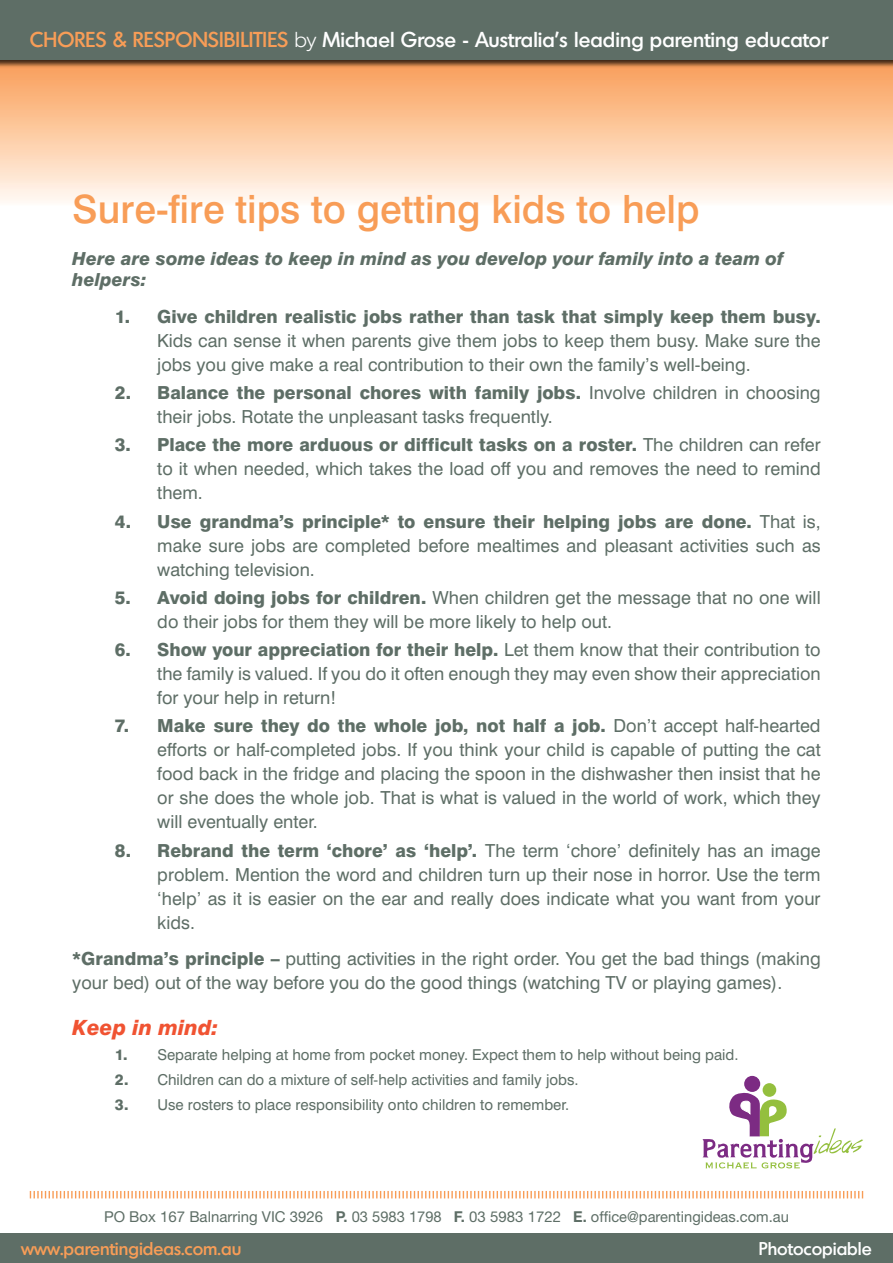
<style>
.page{position:relative;width:893px;height:1263px;background:#fff}
.page>*{position:absolute;margin:0;border:0;box-sizing:border-box;transform-origin:0 0}
.t1{font:500 39px "Swiss 721 BT";color:#f89d57}
.t2{font:500 21px "Montreal";letter-spacing:.005em;color:#fff}
.t3{font:italic 800 21px "Swiss 721 BT";color:#f05332}
.t4{font:18px/24px "Swiss 721 BT";color:#5e6e66;text-align:justify}
.t5{font:italic 800 18px/21px "Swiss 721 BT";color:#5e6e66}
.t6{font:800 18px "Swiss 721 BT";color:#5e6e66}
.t7{font:500 18px "Montreal";color:#f89d57}
.t8{font:500 18px "Montreal";color:#fff}
.t9{font:15px "Swiss 721 BT";color:#5e6e66}
.t10{font:15px "Helvetica Neue";color:#5e6e66}
.s1{color:#f89d57}
.s2{font-weight:300}
.s3{font-weight:800}
.s4{font-weight:700}
</style>
<div class="page">
<div style="left:0;top:1233px;width:893px;height:30px;background:#5e6e66"></div>
<div style="left:0;top:60px;width:893px;height:146px;background:linear-gradient(to bottom,#f99b53,#fffaf4)"></div>
<div style="left:0;top:0;width:893px;height:68px;background:#000;opacity:.75"></div>
<div style="left:0;top:0;width:893px;height:60px;background:#5e6e66"></div>
<div style="left:744px;top:1076px;width:16px;height:16px;background:#7c2b83;border-radius:50%"></div>
<div style="left:763px;top:1083px;width:13px;height:14px;background:#94bf3e;border-radius:50%"></div>
<svg style="left:702px;top:1092px;width:161px;height:76px"></svg>
<svg style="left:29px;top:1191px;width:835px;height:8px"></svg>
<p class="t2" style="left:30px;top:26px;width:800px"><span class="s1">Chores &amp; responsibilities</span> <span class="s2">by</span> Michael Grose - Australia’s leading parenting educator</p>
<h1 class="t1" style="left:72px;top:185px;width:629px">Sure-fire tips to getting kids to help</h1>
<p class="t5" style="left:72px;top:248px;width:713px">Here are some ideas to keep in mind as you develop your family into a team of helpers:</p>
<p class="t6" style="left:115px;top:305px;width:707px">1. Give children realistic jobs rather than task that simply keep them busy.</p>
<p class="t4" style="left:157px;top:328px;width:665px">Kids can sense it when parents give them jobs to keep them busy. Make sure the jobs you give make a real contribution to their own the family’s well-being.</p>
<p class="t4" style="left:157px;top:380px;width:665px;text-indent:-43px"><span class="s3">2. Balance the personal chores with family jobs.</span> Involve children in choosing their jobs. Rotate the unpleasant tasks frequently.</p>
<p class="t4" style="left:157px;top:433px;width:665px;text-indent:-43px"><span class="s3">3. Place the more arduous or difficult tasks on a roster.</span> The children can refer to it when needed, which takes the load off you and removes the need to remind them.</p>
<p class="t4" style="left:157px;top:509px;width:665px;text-indent:-43px"><span class="s3">4. Use grandma’s principle* to ensure their helping jobs are done.</span> That is, make sure jobs are completed before mealtimes and pleasant activities such as watching television.</p>
<p class="t4" style="left:157px;top:585px;width:665px;text-indent:-43px"><span class="s3">5. Avoid doing jobs for children.</span> When children get the message that no one will do their jobs for them they will be more likely to help out.</p>
<p class="t4" style="left:157px;top:637px;width:665px;text-indent:-43px"><span class="s3">6. Show your appreciation for their help.</span> Let them know that their contribution to the family is valued. If you do it often enough they may even show their appreciation for your help in return!</p>
<p class="t4" style="left:157px;top:714px;width:665px;text-indent:-43px"><span class="s3">7. Make sure they do the whole job, not half a job.</span> Don’t accept half-hearted efforts or half-completed jobs. If you think your child is capable of putting the cat food back in the fridge and placing the spoon in the dishwasher then insist that he or she does the whole job. That is what is valued in the world of work, which they will eventually enter.</p>
<p class="t4" style="left:157px;top:838px;width:665px;text-indent:-43px"><span class="s3">8. Rebrand the term ‘chore’ as ‘help’.</span> The term ‘chore’ definitely has an image problem. Mention the word and children turn up their nose in horror. Use the term ‘help’ as it is easier on the ear and really does indicate what you want from your kids.</p>
<p class="t4" style="left:72px;top:947px;width:750px"><span class="s3">*Grandma’s principle –</span> putting activities in the right order. You get the bad things (making your bed) out of the way before you do the good things (watching TV or playing games).</p>
<p class="t3" style="left:72px;top:1014px;width:148px">Keep in mind:</p>
<p class="t9" style="left:115px;top:1045px;width:625px"><span class="s3">1.</span> Separate helping at home from pocket money. Expect them to help without being paid.</p>
<p class="t9" style="left:115px;top:1071px;width:465px"><span class="s3">2.</span> Children can do a mixture of self-help activities and family jobs.</p>
<p class="t9" style="left:115px;top:1096px;width:456px"><span class="s3">3.</span> Use rosters to place responsibility onto children to remember.</p>
<p class="t10" style="left:104px;top:1207px;width:686px">PO Box 167 Balnarring VIC 3926 <span class="s4">P.</span> 03 5983 1798 <span class="s4">F.</span> 03 5983 1722 <span class="s4">E.</span> office@parentingideas.com.au</p>
<p class="t7" style="left:21px;top:1238px;width:222px">www.parentingideas.com.au</p>
<p class="t8" style="left:759px;top:1238px;width:113px">Photocopiable</p>
</div>
